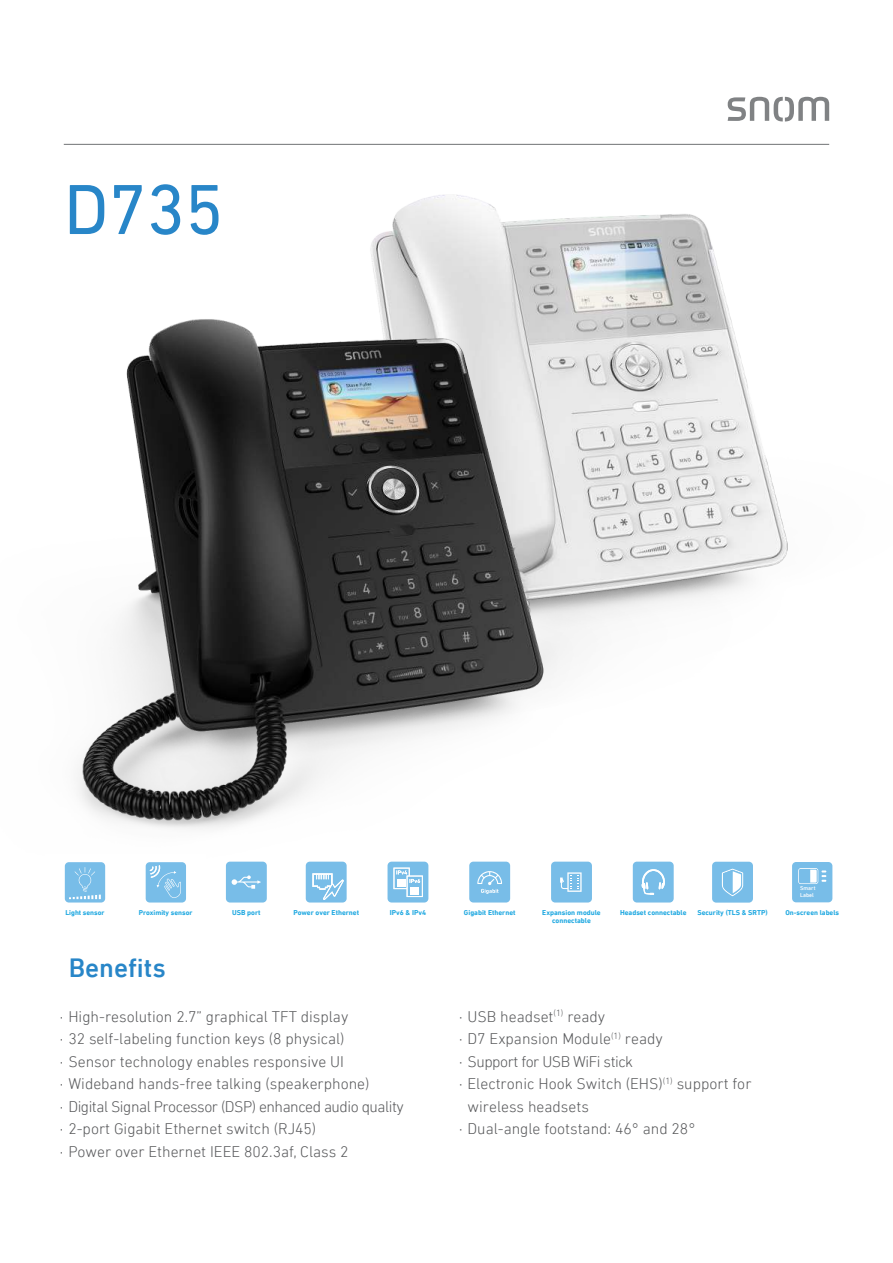
<style>
.page{position:relative;width:893px;height:1263px;background:#fff}
.page>*{position:absolute;margin:0;border:0;box-sizing:border-box;transform-origin:0 0}
.t1{font:72px "DIN Next LT Pro";color:#2886c8}
.t2{font:500 27px "DIN Next LT Pro";color:#2886c8}
.t3{font:300 15.75px/22.5px "DIN Next LT Pro";color:#57585a}
.t4{font:300 15.75px "DIN Next LT Pro";letter-spacing:-.03em;color:#57585a}
.t5{font:700 7.2px/8.7px "DIN Next LT Pro";color:#21a9e1;text-align:center}
.t6{font:700 7.05px "DIN Next LT Pro";color:#21a9e1}
.t7{font:500 5.7px/6.9px "DIN Next LT Pro";color:#fff}
</style>
<div class="page">
<img style="left:133px;top:102px;width:697px;height:121px">
<img style="left:77px;top:223px;width:711px;height:641px">
<hr style="left:64px;top:144px;width:765px;height:1px;background:#808284">
<div style="left:226px;top:862px;width:41px;height:40px;background:#78bde8;border-radius:4px"></div>
<svg style="left:232px;top:875px;width:29px;height:14px"></svg>
<svg style="left:306px;top:862px;width:41px;height:40px;background:#8dc7eb"></svg>
<svg style="left:387px;top:862px;width:41px;height:40px;background:#98cded"></svg>
<div style="left:469px;top:862px;width:41px;height:40px;background:#78bde8;border-radius:4px"></div>
<svg style="left:477px;top:871px;width:25px;height:23px"></svg>
<div style="left:551px;top:862px;width:41px;height:40px;background:#78bde8;border-radius:4px"></div>
<svg style="left:560px;top:872px;width:22px;height:20px"></svg>
<div style="left:633px;top:862px;width:41px;height:40px;background:#78bde8;border-radius:4px"></div>
<svg style="left:641px;top:869px;width:24px;height:26px"></svg>
<div style="left:712px;top:862px;width:41px;height:40px;background:#78bde8;border-radius:4px"></div>
<svg style="left:722px;top:869px;width:21px;height:27px"></svg>
<div style="left:772px;top:854px;width:81px;height:68px;background:#fff"></div>
<div style="left:792px;top:862px;width:40px;height:40px;background:#78bde8;border-radius:4px"></div>
<svg style="left:798px;top:868px;width:28px;height:16px"></svg>
<div style="left:45px;top:854px;width:80px;height:68px;background:#fff"></div>
<div style="left:65px;top:862px;width:40px;height:40px;background:#78bde8;border-radius:4px"></div>
<svg style="left:69px;top:867px;width:32px;height:32px"></svg>
<div style="left:125px;top:854px;width:81px;height:68px;background:#fff"></div>
<div style="left:146px;top:862px;width:40px;height:40px;background:#78bde8;border-radius:4px"></div>
<svg style="left:150px;top:865px;width:31px;height:33px"></svg>
<svg style="left:728px;top:97px;width:101px;height:25px"></svg>
<h1 class="t1" style="left:64px;top:167px;width:161px">D735</h1>
<p class="t6" style="left:65px;top:909px;width:41px">Light sensor</p>
<p class="t6" style="left:139px;top:909px;width:55px">Proximity sensor</p>
<p class="t7" style="left:800px;top:885px;width:17px">Smart<br>Label</p>
<p class="t5" style="left:232px;top:908px;width:30px">USB port</p>
<p class="t5" style="left:293px;top:908px;width:67px">Power over Ethernet</p>
<p class="t5" style="left:390px;top:908px;width:38px">IPv6 &amp; IPv4</p>
<p class="t5" style="left:464px;top:908px;width:53px">Gigabit Ethernet</p>
<p class="t5" style="left:542px;top:908px;width:60px">Expansion module connectable</p>
<p class="t5" style="left:620px;top:908px;width:68px">Headset connectable</p>
<p class="t5" style="left:697px;top:908px;width:72px">Security (TLS &amp; SRTP)</p>
<p class="t6" style="left:785px;top:909px;width:55px">On-screen labels</p>
<h2 class="t2" style="left:69px;top:958px;width:99px">Benefits</h2>
<p class="t3" style="left:60px;top:1006px;width:345px">· High-resolution 2.7” graphical TFT display<br>· 32 self-labeling function keys (8 physical)<br>· Sensor technology enables responsive UI<br>· Wideband hands-free talking (speakerphone)<br>· Digital Signal Processor (DSP) enhanced audio quality · 2-port Gigabit Ethernet switch (RJ45)<br>· Power over Ethernet IEEE 802.3af, Class 2</p>
<p class="t3" style="left:459px;top:1006px;width:148px">· USB headset<sup>(1)</sup> ready</p>
<p class="t3" style="left:459px;top:1028px;width:205px">· D7 Expansion Module<sup>(1)</sup> ready</p>
<p class="t4" style="left:459px;top:1055px;width:176px">· Support for USB WiFi stick</p>
<p class="t3" style="left:459px;top:1073px;width:294px">· Electronic Hook Switch (EHS)<sup>(1)</sup> support for</p>
<p class="t3" style="left:468px;top:1096px;width:123px">wireless headsets</p>
<p class="t3" style="left:459px;top:1118px;width:238px">· Dual-angle footstand: 46° and 28°</p>
</div>
